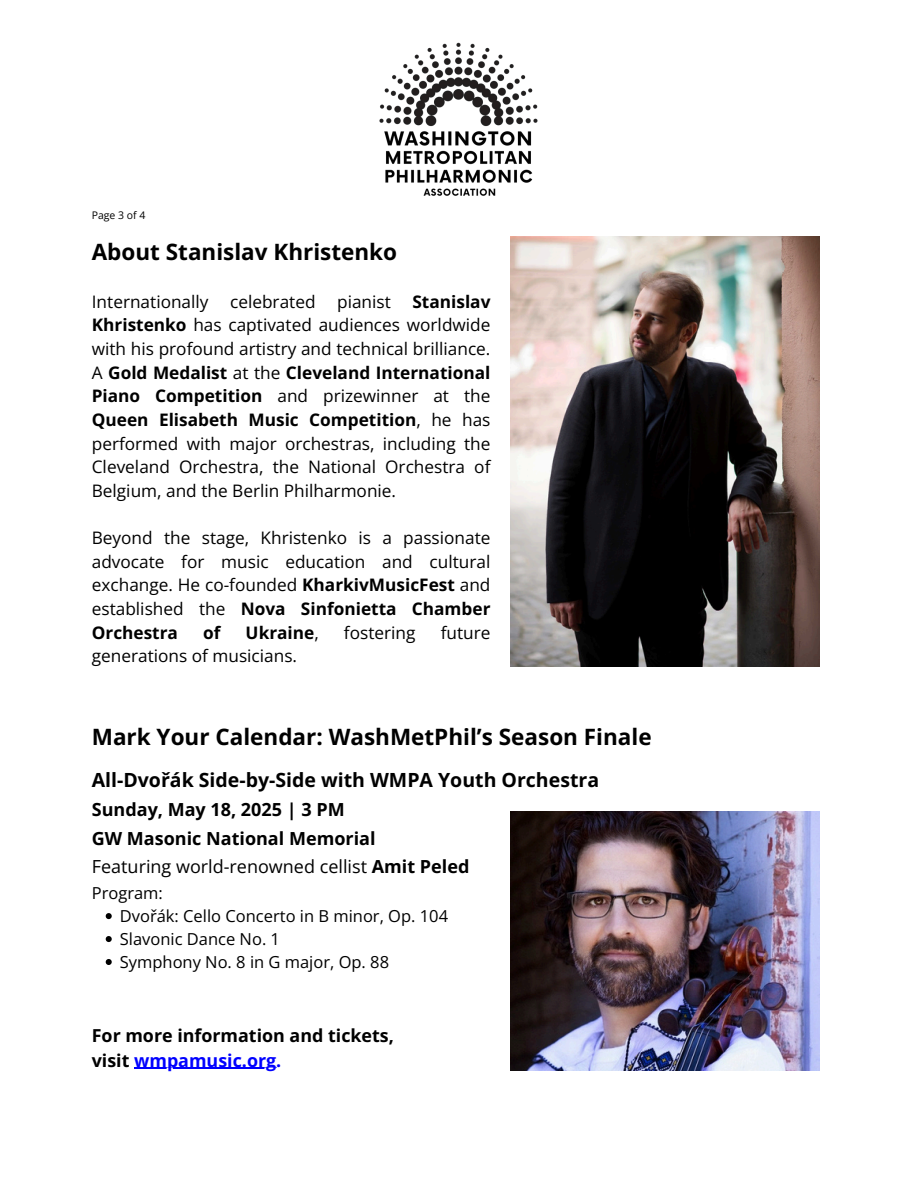
<style>
.page{position:relative;width:918px;height:1188px;background:#fff}
.page>*{position:absolute;margin:0;border:0;box-sizing:border-box;transform-origin:0 0}
.t1{font:700 22.5px "Open Sans";color:#000}
.t2{font:700 19.5px "Open Sans";color:#000}
.t3{font:700 18px/28.7px "Open Sans";color:#000}
.t4{font:700 17.85px/24.9px "Open Sans";color:#000}
.t5{font:17.25px/23.5px "Open Sans";color:#000;text-align:justify}
.t6{font:700 17.25px "Open Sans";color:#000}
.t7{font:16.5px "Open Sans";color:#000}
.t8{font:10.5px "Open Sans";color:#000}
.s1{font-weight:700}
.s2{font-weight:400}
.s3{color:#00f}
</style>
<div class="page">
<img style="left:379px;top:42px;width:159px;height:154px">
<img style="left:510px;top:236px;width:310px;height:430px">
<svg style="left:106px;top:913px;width:6px;height:6px"></svg>
<svg style="left:106px;top:936px;width:6px;height:6px"></svg>
<svg style="left:106px;top:959px;width:6px;height:6px"></svg>
<hr style="left:134px;top:1068px;width:142px;height:1px;background:#00f">
<img style="left:510px;top:812px;width:310px;height:258px">
<p class="t8" style="left:92px;top:207px;width:55px">Page 3 of 4</p>
<p class="t1" style="left:92px;top:236px;width:307px">About Stanislav Khristenko</p>
<h1 class="t5" style="left:92px;top:289px;width:400px">Internationally celebrated pianist <span class="s1">Stanislav Khristenko</span> has captivated audiences worldwide with his profound artistry and technical brilliance.<br>A <span class="s1">Gold Medalist</span> at the <span class="s1">Cleveland International Piano Competition</span> and prizewinner at the <span class="s1">Queen Elisabeth Music Competition</span>, he has performed with major orchestras, including the Cleveland Orchestra, the National Orchestra of Belgium, and the Berlin Philharmonie.</h1>
<h4 class="t5" style="left:92px;top:526px;width:400px">Beyond the stage, Khristenko is a passionate advocate for music education and cultural exchange. He co-founded <span class="s1">KharkivMusicFest</span> and established the <span class="s1">Nova Sinfonietta Chamber Orchestra</span></h4>
<h4 class="t6" style="left:203px;top:620px;width:19px">of</h4>
<h4 class="t6" style="left:246px;top:620px;width:75px">Ukraine<span class="s2">,</span></h4>
<h4 class="t5" style="left:344px;top:620px;width:73px">fostering</h4>
<h4 class="t5" style="left:441px;top:620px;width:51px">future</h4>
<h4 class="t5" style="left:92px;top:644px;width:207px">generations of musicians.</h4>
<h4 class="t1" style="left:92px;top:721px;width:561px">Mark Your Calendar: WashMetPhil’s Season Finale</h4>
<p class="t2" style="left:92px;top:766px;width:509px">All-Dvořák Side-by-Side with WMPA Youth Orchestra</p>
<p class="t3" style="left:92px;top:795px;width:379px">Sunday, May 18, 2025 | 3 PM<br>GW Masonic National Memorial<br><span class="s2">Featuring world-renowned cellist</span> Amit Peled</p>
<p class="t7" style="left:92px;top:881px;width:73px">Program:</p>
<h1 class="t7" style="left:120px;top:904px;width:330px">Dvořák: Cello Concerto in B minor, Op. 104</h1>
<h3 class="t7" style="left:120px;top:927px;width:162px">Slavonic Dance No. 1</h3>
<p class="t7" style="left:120px;top:950px;width:271px">Symphony No. 8 in G major, Op. 88</p>
<p class="t4" style="left:92px;top:1022px;width:304px">For more information and tickets, visit <span class="s3">wmpamusic.org.</span></p>
</div>
